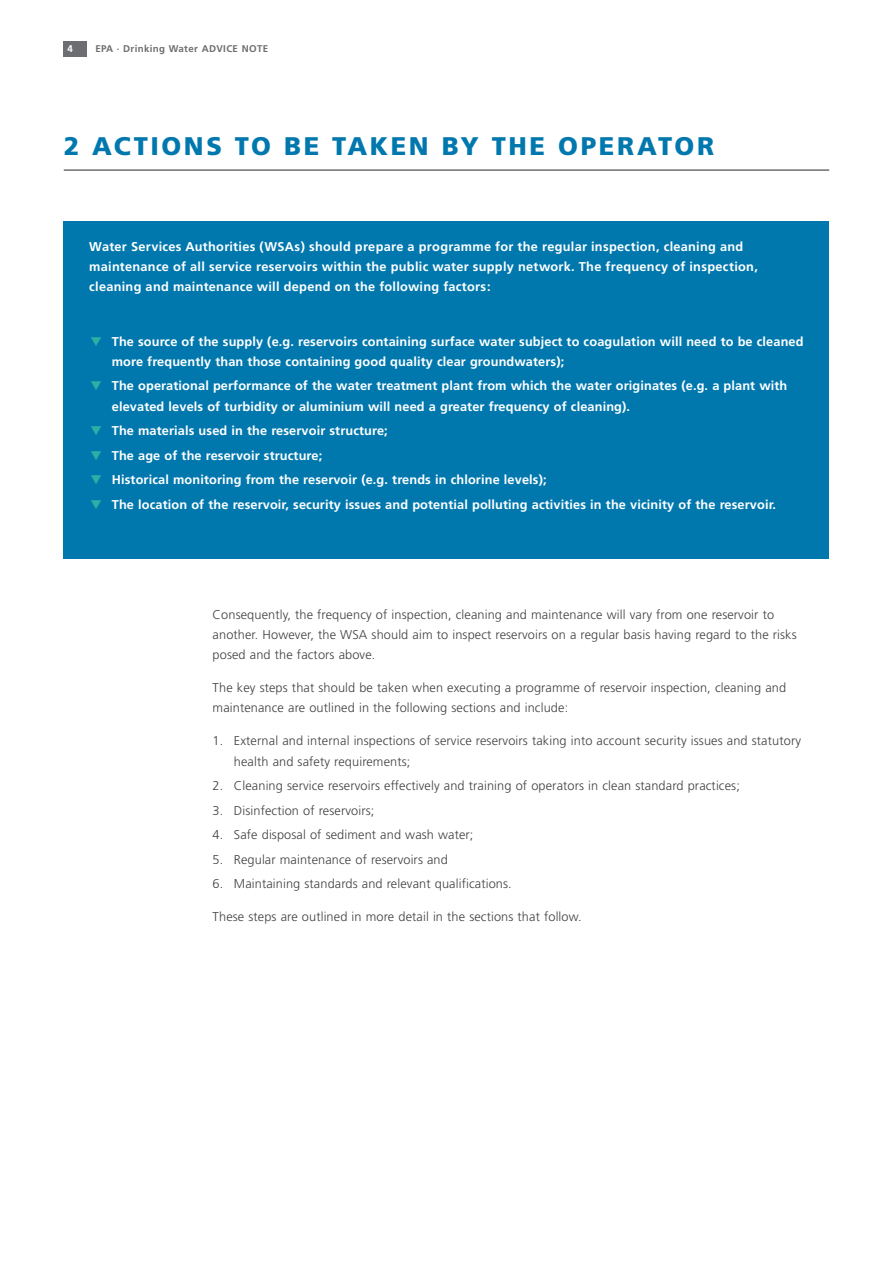
<style>
.page{position:relative;width:893px;height:1263px;background:#fff}
.page>*{position:absolute;margin:0;border:0;box-sizing:border-box;transform-origin:0 0}
.t1{font:900 25.5px "Frutiger";letter-spacing:.1em;color:#0078ae}
.t2{font:700 12.75px/20.2px "Frutiger";letter-spacing:.01em;color:#fff}
.t3{font:300 12.75px/20.2px "Frutiger";letter-spacing:.01em;color:#414042}
.t4{font:700 9.75px "Frutiger";letter-spacing:.035em;color:#6d6e71}
.t5{font:700 9.75px "Frutiger";color:#fff}
.s1{color:#2cafa4}
</style>
<div class="page">
<div style="left:64px;top:41px;width:23px;height:16px;background:#6d6e71"></div>
<hr style="left:64px;top:169px;width:765px;height:2px;background:#6d6e71">
<div style="left:64px;top:221px;width:765px;height:338px;background:#0078ae"></div>
<p class="t5" style="left:68px;top:43px;width:7px">4</p>
<p class="t4" style="left:95px;top:43px;width:174px">EPA · Drinking Water ADVICE NOTE</p>
<h1 class="t1" style="left:64px;top:130px;width:174px">2ACTIONS TO</h1>
<h1 class="t1" style="left:284px;top:130px;width:394px">BE TAKEN BY THE OPERATOR</h1>
<p class="t2" style="left:89px;top:236px;width:670px">Water Services Authorities (WSAs) should prepare a programme for the regular inspection, cleaning and maintenance of all service reservoirs within the public water supply network. The frequency of inspection, cleaning and maintenance will depend on the following factors:</p>
<p class="t2" style="left:112px;top:331px;width:693px;text-indent:-21px"><span class="s1">▼</span> The source of the supply (e.g. reservoirs containing surface water subject to coagulation will need to be cleaned more frequently than those containing good quality clear groundwaters);</p>
<p class="t2" style="left:112px;top:376px;width:677px;text-indent:-21px"><span class="s1">▼</span> The operational performance of the water treatment plant from which the water originates (e.g. a plant with elevated levels of turbidity or aluminium will need a greater frequency of cleaning).</p>
<p class="t2" style="left:91px;top:421px;width:299px"><span class="s1">▼</span> The materials used in the reservoir structure;</p>
<p class="t2" style="left:91px;top:445px;width:233px"><span class="s1">▼</span> The age of the reservoir structure;</p>
<p class="t2" style="left:91px;top:470px;width:458px"><span class="s1">▼</span> Historical monitoring from the reservoir (e.g. trends in chlorine levels);</p>
<p class="t2" style="left:91px;top:494px;width:687px"><span class="s1">▼</span> The location of the reservoir, security issues and potential polluting activities in the vicinity of the reservoir.</p>
<p class="t3" style="left:213px;top:604px;width:586px">Consequently, the frequency of inspection, cleaning and maintenance will vary from one reservoir to another. However, the WSA should aim to inspect reservoirs on a regular basis having regard to the risks posed and the factors above.</p>
<p class="t3" style="left:213px;top:678px;width:575px">The key steps that should be taken when executing a programme of reservoir inspection, cleaning and maintenance are outlined in the following sections and include:</p>
<p class="t3" style="left:234px;top:731px;width:569px;text-indent:-21px">1. External and internal inspections of service reservoirs taking into account security issues and statutory health and safety requirements;</p>
<p class="t3" style="left:213px;top:776px;width:529px">2. Cleaning service reservoirs effectively and training of operators in clean standard practices;</p>
<p class="t3" style="left:213px;top:800px;width:163px">3. Disinfection of reservoirs;</p>
<p class="t3" style="left:213px;top:825px;width:262px">4. Safe disposal of sediment and wash water;</p>
<p class="t3" style="left:213px;top:849px;width:237px">5. Regular maintenance of reservoirs and</p>
<p class="t3" style="left:213px;top:874px;width:301px">6. Maintaining standards and relevant qualifications.</p>
<p class="t3" style="left:213px;top:907px;width:371px">These steps are outlined in more detail in the sections that follow.</p>
</div>
